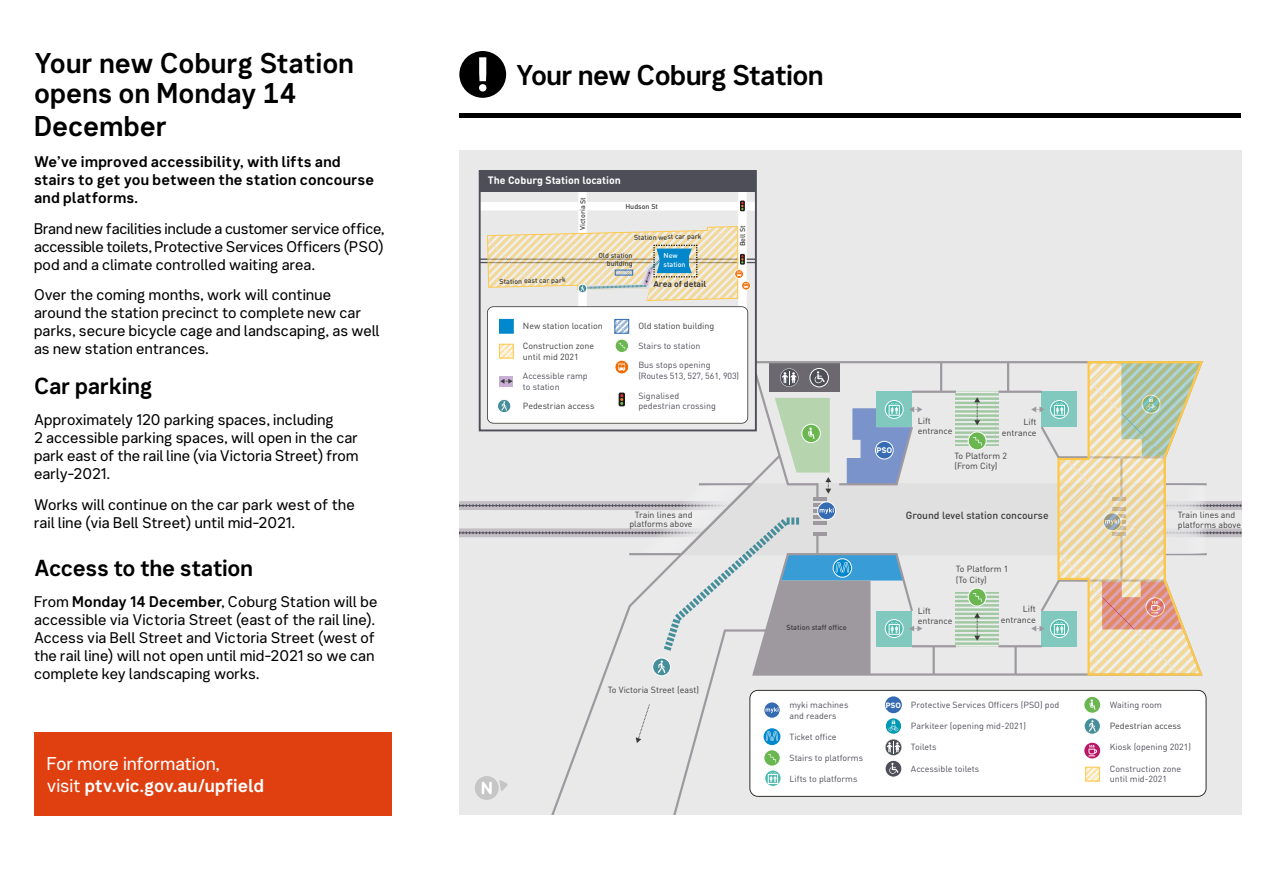
<style>
.page{position:relative;width:1276px;height:893px;background:#fff}
.page>*{position:absolute;margin:0;border:0;box-sizing:border-box;transform-origin:0 0}
.t1{font:700 27.75px/30px "Network Sans";letter-spacing:-.005em;color:#000}
.t2{font:700 27.75px "Network Sans";letter-spacing:-.025em;color:#000}
.t3{font:700 22.5px "Network Sans";letter-spacing:-.015em;color:#000}
.t4{font:18px/22.5px "Network Sans";color:#fff}
.t5{font:15px/18px "Network Sans";letter-spacing:.005em;color:#000}
.t6{font:700 15px/18px "Network Sans";letter-spacing:.01em;color:#000}
.t7{font:700 10.65px "DIN Round OT";color:#fff}
.t8{font:500 10.35px "DIN Round OT";color:#3c3c3b}
.t9{font:8.85px/10.6px "DIN Round OT";color:#4d4e57}
.t10{font:8.85px/10.4px "DIN Round OT";color:#3c3c3b}
.t11{font:700 8.7px "DIN Round OT";color:#3c3c3b}
.t12{font:7.8px "Network Sans 2019 Heavy";color:#fff}
.t13{font:7.5px "Network Sans 2019 Heavy";color:#fff}
.t14{font:500 7.35px "DIN Round OT";color:#3c3c3b}
.t15{font:500 7.05px/8.6px "DIN Round OT";letter-spacing:-.005em;color:#3c3c3b;text-align:right}
.t16{font:500 7.05px/8.6px "DIN Round OT";color:#fff}
.s1{font-weight:700}
</style>
<div class="page">
<div style="left:459px;top:150px;width:783px;height:664px;background:#e9e9ea"></div>
<svg style="left:551px;top:674px;width:232px;height:140px"></svg>
<div style="left:749px;top:690px;width:457px;height:107px;background:#fff"></div>
<svg style="left:885px;top:739px;width:17px;height:17px"></svg>
<svg style="left:885px;top:760px;width:17px;height:17px"></svg>
<svg style="left:889px;top:763px;width:9px;height:11px"></svg>
<svg style="left:1084px;top:742px;width:16px;height:17px"></svg>
<svg style="left:1088px;top:745px;width:9px;height:11px"></svg>
<div style="left:1083px;top:742px;width:18px;height:17px;border:1px solid #fff;border-radius:50%"></div>
<svg style="left:1084px;top:696px;width:16px;height:17px"></svg>
<div style="left:1083px;top:696px;width:17px;height:17px;border:1px solid #fff;border-radius:50%"></div>
<svg style="left:1089px;top:699px;width:6px;height:11px"></svg>
<div style="left:764px;top:750px;width:16px;height:16px;background:#6ab651;border-radius:50%"></div>
<div style="left:763px;top:749px;width:17px;height:17px;border:1px solid #fff;border-radius:50%"></div>
<svg style="left:768px;top:754px;width:8px;height:8px"></svg>
<svg style="left:763px;top:728px;width:17px;height:17px"></svg>
<svg style="left:766px;top:731px;width:12px;height:10px"></svg>
<svg style="left:764px;top:702px;width:16px;height:16px"></svg>
<div style="left:763px;top:702px;width:17px;height:16px;border:1px solid #fff;border-radius:50%"></div>
<svg style="left:765px;top:707px;width:13px;height:6px"></svg>
<svg style="left:885px;top:718px;width:16px;height:16px"></svg>
<svg style="left:888px;top:720px;width:10px;height:11px"></svg>
<div style="left:885px;top:718px;width:17px;height:16px;border:1px solid #fff;border-radius:50%"></div>
<svg style="left:765px;top:770px;width:16px;height:16px"></svg>
<div style="left:764px;top:770px;width:17px;height:17px;border:1px solid #fff;border-radius:50%"></div>
<svg style="left:769px;top:772px;width:7px;height:10px"></svg>
<div style="left:768px;top:774px;width:10px;height:10px;border:1px solid #fff"></div>
<div style="left:885px;top:696px;width:17px;height:17px;background:#356bb3;border-radius:50%"></div>
<svg style="left:1087px;top:769px;width:11px;height:10px"></svg>
<div style="left:1085px;top:767px;width:15px;height:14px;border:1px solid #fdc849"></div>
<svg style="left:1084px;top:718px;width:16px;height:16px"></svg>
<div style="left:1084px;top:718px;width:16px;height:16px;border:1px solid #fff;border-radius:50%"></div>
<svg style="left:1089px;top:720px;width:6px;height:12px"></svg>
<div style="left:738px;top:183px;width:8px;height:148px;background:#fff"></div>
<div style="left:578px;top:183px;width:9px;height:50px;background:#fff"></div>
<div style="left:480px;top:202px;width:276px;height:8px;background:#fff"></div>
<svg style="left:740px;top:201px;width:5px;height:10px"></svg>
<svg style="left:741px;top:202px;width:2px;height:8px"></svg>
<div style="left:480px;top:171px;width:276px;height:20px;background:#4d4e57"></div>
<svg style="left:459px;top:226px;width:783px;height:448px"></svg>
<svg style="left:475px;top:776px;width:33px;height:24px"></svg>
<div style="left:34px;top:732px;width:357px;height:83px;background:#e03f10"></div>
<hr style="left:459px;top:114px;width:781px;height:4px;background:#000">
<svg style="left:459px;top:51px;width:47px;height:47px"></svg>
<h1 class="t1" style="left:34px;top:47px;width:321px">Your new Coburg Station opens on Monday 14</h1>
<h1 class="t1" style="left:34px;top:110px;width:135px">December</h1>
<p class="t6" style="left:34px;top:152px;width:341px">We’ve improved accessibility, with lifts and stairs to get you between the station concourse and platforms.</p>
<p class="t5" style="left:34px;top:219px;width:352px;text-align:justify">Brand new facilities include a customer service office, accessible toilets, Protective Services Officers (PSO) pod and a climate controlled waiting area.</p>
<p class="t5" style="left:34px;top:285px;width:347px">Over the coming months, work will continue around the station precinct to complete new car parks, secure bicycle cage and landscaping, as well as new station entrances.</p>
<h2 class="t3" style="left:34px;top:367px;width:120px">Car parking</h2>
<p class="t5" style="left:34px;top:410px;width:326px">Approximately 120 parking spaces, including<br>2 accessible parking spaces, will open in the car park east of the rail line (via Victoria Street) from early-2021.</p>
<p class="t5" style="left:34px;top:495px;width:322px">Works will continue on the car park west of the rail line (via Bell Street) until mid-2021.</p>
<h2 class="t3" style="left:34px;top:549px;width:220px">Access to the station</h2>
<p class="t5" style="left:34px;top:592px;width:345px">From <span class="s1">Monday 14 December</span>, Coburg Station will be accessible via Victoria Street (east of the rail line).<br>Access via Bell Street and Victoria Street (west of the rail line) will not open until mid-2021 so we can complete key landscaping works.</p>
<p class="t4" style="left:47px;top:751px;width:219px">For more information,<br>visit <span class="s1">ptv.vic.gov.au/upfield</span></p>
<h1 class="t2" style="left:516px;top:51px;width:309px">Your new Coburg Station</h1>
<p class="t7" style="left:488px;top:174px;width:135px">The Coburg Station location</p>
<p class="t15" style="left:578px;top:230px;width:34px;rotate:-90deg">Victoria St</p>
<p class="t15" style="left:625px;top:202px;width:34px">Hudson St</p>
<p class="t15" style="left:634px;top:233px;width:69px;rotate:-1deg">Station west car park</p>
<p class="t15" style="left:499px;top:277px;width:68px;rotate:-1deg">Station east car park</p>
<p class="t15" style="left:598px;top:251px;width:36px">Old station building</p>
<p class="t16" style="left:663px;top:252px;width:23px">New station</p>
<p class="t11" style="left:653px;top:278px;width:54px">Area of detail</p>
<p class="t15" style="left:738px;top:246px;width:23px;rotate:-90deg">Bell St</p>
<p class="t10" style="left:523px;top:321px;width:81px">New station location</p>
<p class="t10" style="left:523px;top:340px;width:73px">Construction zone until mid 2021</p>
<p class="t9" style="left:523px;top:370px;width:66px">Accessible ramp to station</p>
<p class="t10" style="left:523px;top:401px;width:73px">Pedestrian access</p>
<p class="t10" style="left:638px;top:321px;width:78px">Old station building</p>
<p class="t9" style="left:638px;top:340px;width:64px">Stairs to station</p>
<p class="t9" style="left:638px;top:360px;width:102px">Bus stops opening (Routes 513, 527, 561, 903)</p>
<p class="t9" style="left:638px;top:390px;width:79px">Signalised pedestrian crossing</p>
<p class="t10" style="left:629px;top:510px;width:65px;line-height:8.9px;text-align:right">Train lines and platforms above</p>
<p class="t10" style="left:608px;top:684px;width:93px">To Victoria Street (east)</p>
<p class="t14" style="left:786px;top:622px;width:62px">Station staff office</p>
<p class="t12" style="left:876px;top:444px;width:17px">PSO</p>
<p class="t10" style="left:917px;top:415px;width:36px">Lift entrance</p>
<p class="t10" style="left:1001px;top:417px;width:36px;text-align:right">Lift entrance</p>
<p class="t10" style="left:954px;top:450px;width:54px">To Platform 2 (From City)</p>
<p class="t8" style="left:905px;top:508px;width:144px">Ground level station concourse</p>
<p class="t10" style="left:956px;top:564px;width:54px">To Platform 1 (To City)</p>
<p class="t10" style="left:917px;top:605px;width:36px">Lift entrance</p>
<p class="t10" style="left:1001px;top:604px;width:36px;text-align:right">Lift entrance</p>
<p class="t10" style="left:1177px;top:509px;width:65px">Train lines and platforms above</p>
<p class="t9" style="left:789px;top:699px;width:60px">myki machines and readers</p>
<p class="t9" style="left:789px;top:731px;width:49px">Ticket office</p>
<p class="t9" style="left:789px;top:752px;width:75px">Stairs to platforms</p>
<p class="t9" style="left:789px;top:774px;width:69px">Lifts to platforms</p>
<p class="t9" style="left:911px;top:699px;width:150px">Protective Services Officers (PSO) pod</p>
<p class="t9" style="left:911px;top:721px;width:117px">Parkiteer (opening mid-2021)</p>
<p class="t9" style="left:911px;top:742px;width:27px">Toilets</p>
<p class="t9" style="left:911px;top:763px;width:70px">Accessible toilets</p>
<p class="t13" style="left:886px;top:699px;width:16px">PSO</p>
<p class="t9" style="left:1109px;top:699px;width:54px">Waiting room</p>
<p class="t10" style="left:1109px;top:721px;width:73px">Pedestrian access</p>
<p class="t9" style="left:1109px;top:742px;width:83px">Kiosk (opening 2021)</p>
<p class="t9" style="left:1109px;top:763px;width:73px">Construction zone until mid-2021</p>
</div>
